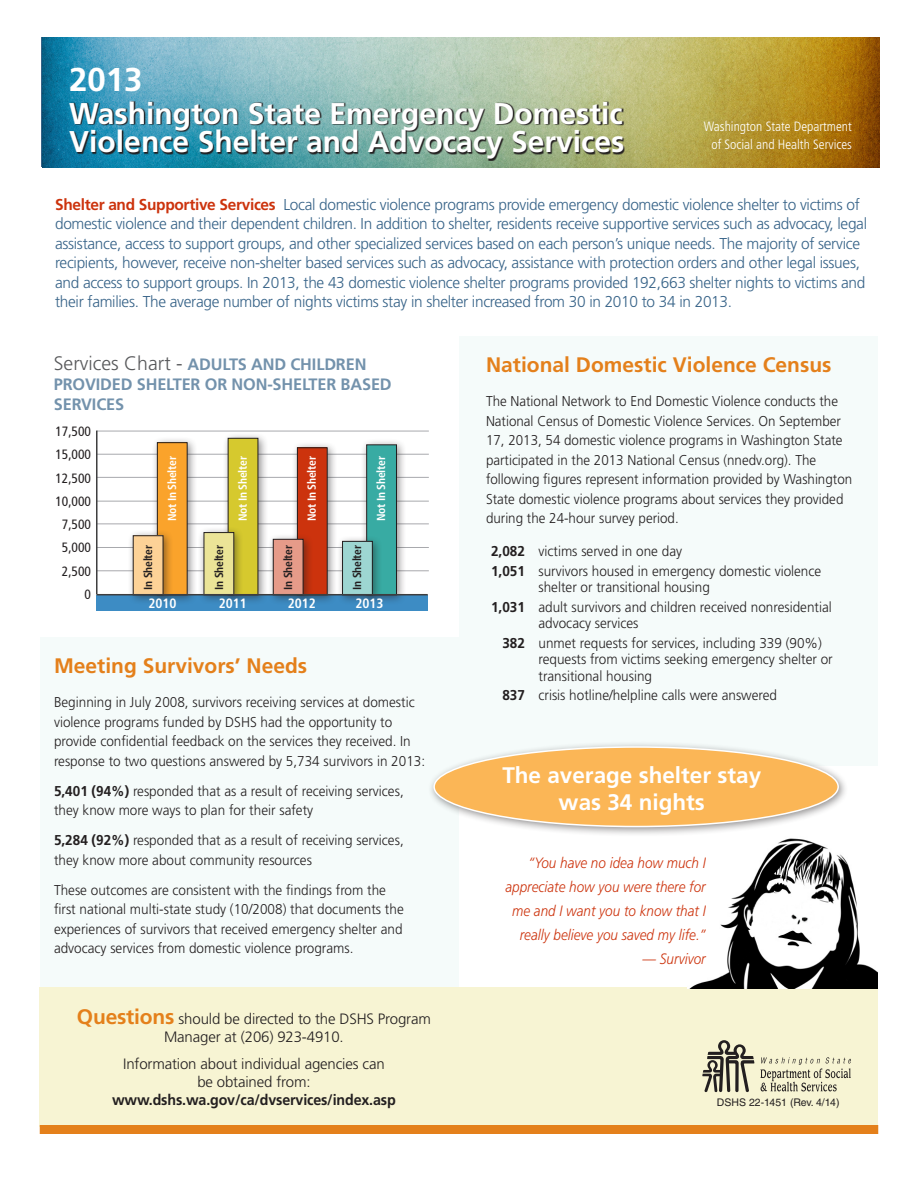
<style>
.page{position:relative;width:918px;height:1188px;background:#fff}
.page>*{position:absolute;margin:0;border:0;box-sizing:border-box;transform-origin:0 0}
.body{font:700 33px "Frutiger LT Std";color:#fff}
.head_caps{font:700 30px/28.5px "Frutiger LT Std";color:#fff}
.body-2{font:700 22.5px/27px "Frutiger LT Std";color:#fff;text-align:center}
.head_caps-2{font:700 21px "Frutiger LT Std";color:#e4801b}
.body-3{font:700 21px "Frutiger LT Std";color:#e4801b}
.t1{font:700 16.5px/19.8px "Frutiger LT Std";letter-spacing:-.01em;color:#7392ac}
.body-4{font:300 15.75px/19.5px "Frutiger LT Std";letter-spacing:-.02em;color:#376388}
.body-5{font:300 15px/18px "Frutiger LT Std";letter-spacing:-.01em;color:#231f20;text-align:center}
.head_caps-3{font:italic 300 15px/24px "Frutiger LT Std";color:#cc330d;text-align:right;scale:.9 1}
.body-6{font:300 14.25px/19.5px "Frutiger LT Std";color:#231f20;scale:.95 1}
.head_caps-4{font:300 14.25px/19.5px "Frutiger LT Std";color:#231f20;scale:.94 1}
.head_caps-5{font:300 14.25px/16.5px "Frutiger LT Std";color:#231f20;scale:.95 1}
.body-7{font:300 condensed 13.5px/18px "Frutiger LT Std";color:#fff;text-align:center}
.body-8{font:condensed 13.5px "Frutiger LT Std";color:#231f20}
.body-9{font:700 condensed 13.5px "Frutiger LT Std";color:#fff}
.body-10{font:700 condensed 11.7px "Frutiger LT Std";letter-spacing:-.02em;color:#fff}
.body-11{font:700 condensed 11.7px "Frutiger LT Std";letter-spacing:-.02em;color:#231f20}
.body-12{font:10.5px "Helvetica LT Std";color:#231f20}
.s1{font-weight:700;color:#cc330d}
.s2{font-weight:300;font-size:19.5px;color:#57585a}
.s3{font-weight:700}
.s4{font-weight:700;font-size:21px;color:#e4801b}
</style>
<div class="page">
<hr style="left:97px;top:570px;width:332px;height:1px;background:#a8a9ad">
<hr style="left:97px;top:477px;width:332px;height:1px;background:#a8a9ad">
<hr style="left:97px;top:523px;width:332px;height:1px;background:#a8a9ad">
<hr style="left:97px;top:454px;width:332px;height:1px;background:#a8a9ad">
<hr style="left:97px;top:501px;width:332px;height:1px;background:#a8a9ad">
<hr style="left:97px;top:547px;width:332px;height:1px;background:#a8a9ad">
<div style="left:41px;top:637px;width:418px;height:350px;background:#f5fbfa"></div>
<div style="left:39px;top:987px;width:839px;height:140px;background:#f7f4d3"></div>
<div style="left:40px;top:1125px;width:838px;height:9px;background:#e4801b"></div>
<svg style="left:702px;top:1040px;width:149px;height:52px"></svg>
<img style="left:42px;top:38px;width:837px;height:129px">
<img style="left:70px;top:101px;width:555px;height:60px">
<img style="left:688px;top:838px;width:190px;height:151px">
<div style="left:459px;top:337px;width:419px;height:429px;background:#f5fbfa"></div>
<div style="left:428px;top:740px;width:421px;height:98px;background:#231f20;opacity:.5"></div>
<div style="left:434px;top:747px;width:404px;height:80px;background:#fbb656;border-radius:50%"></div>
<div style="left:433px;top:746px;width:406px;height:81px;border:2px solid #fff;border-radius:50%"></div>
<hr style="left:97px;top:431px;width:332px;height:1px;background:#a8a9ad">
<div style="left:96px;top:595px;width:332px;height:16px;background:#3d8cc4"></div>
<div style="left:360px;top:439px;width:47px;height:166px;background:#231f20;opacity:.5"></div>
<div style="left:367px;top:445px;width:29px;height:150px;background:#38aba3"></div>
<div style="left:366px;top:445px;width:31px;height:150px;border:1px solid #231f20"></div>
<div style="left:336px;top:535px;width:47px;height:70px;background:#231f20;opacity:.5"></div>
<div style="left:343px;top:541px;width:29px;height:54px;background:#9dd6d2"></div>
<div style="left:342px;top:541px;width:31px;height:54px;border:1px solid #231f20"></div>
<div style="left:291px;top:441px;width:47px;height:164px;background:#231f20;opacity:.5"></div>
<div style="left:297px;top:448px;width:30px;height:147px;background:#cc330d"></div>
<div style="left:297px;top:448px;width:30px;height:147px;border:1px solid #231f20"></div>
<div style="left:267px;top:533px;width:46px;height:72px;background:#231f20;opacity:.5"></div>
<div style="left:273px;top:539px;width:30px;height:56px;background:#e69b89"></div>
<div style="left:273px;top:539px;width:30px;height:56px;border:1px solid #231f20"></div>
<div style="left:222px;top:432px;width:46px;height:173px;background:#231f20;opacity:.5"></div>
<div style="left:228px;top:438px;width:30px;height:157px;background:#d6c92e"></div>
<div style="left:198px;top:526px;width:46px;height:79px;background:#231f20;opacity:.5"></div>
<div style="left:204px;top:533px;width:30px;height:62px;background:#ebe497"></div>
<div style="left:204px;top:532px;width:30px;height:63px;border:1px solid #231f20"></div>
<div style="left:151px;top:436px;width:46px;height:169px;background:#231f20;opacity:.5"></div>
<div style="left:157px;top:443px;width:30px;height:152px;background:#faa32b"></div>
<div style="left:157px;top:442px;width:30px;height:153px;border:1px solid #231f20"></div>
<div style="left:127px;top:529px;width:46px;height:77px;background:#231f20;opacity:.5"></div>
<div style="left:133px;top:536px;width:30px;height:59px;background:#fdd297"></div>
<hr style="left:97px;top:594px;width:331px;height:1px;background:#3e3e3f">
<hr style="left:96px;top:431px;width:2px;height:164px;background:#3e3e3f">
<p class="body" style="left:69px;top:60px;width:75px">2013</p>
<p class="head_caps" style="left:69px;top:99px;width:557px">Washington State Emergency Domestic<br>Violence Shelter and Advocacy Services</p>
<p class="body-7" style="left:704px;top:117px;width:150px">Washington State Department of Social and Health Services</p>
<p class="body-4" style="left:55px;top:195px;width:814px"><span class="s1">Shelter and Supportive Services</span> Local domestic violence programs provide emergency domestic violence shelter to victims of domestic violence and their dependent children. In addition to shelter, residents receive supportive services such as advocacy, legal assistance, access to support groups, and other specialized services based on each person’s unique needs. The majority of service recipients, however, receive non-shelter based services such as advocacy, assistance with protection orders and other legal issues, and access to support groups. In 2013, the 43 domestic violence shelter programs provided 192,663 shelter nights to victims and their families. The average number of nights victims stay in shelter increased from 30 in 2010 to 34 in 2013.</p>
<p class="t1" style="left:54px;top:355px;width:339px"><span class="s2">Services Chart -</span> ADULTS AND CHILDREN<br>PROVIDED SHELTER OR NON-SHELTER BASED<br>SERVICES</p>
<p class="body-8" style="left:55px;top:424px;width:37px">17,500</p>
<p class="body-8" style="left:55px;top:447px;width:37px">15,000</p>
<p class="body-8" style="left:55px;top:470px;width:37px">12,500</p>
<p class="body-8" style="left:55px;top:493px;width:37px">10,000</p>
<p class="body-8" style="left:62px;top:517px;width:31px">7,500</p>
<p class="body-8" style="left:62px;top:540px;width:31px">5,000</p>
<p class="body-8" style="left:62px;top:563px;width:31px">2,500</p>
<p class="body-8" style="left:85px;top:586px;width:8px">0</p>
<p class="body-9" style="left:148px;top:595px;width:30px">2010</p>
<p class="body-9" style="left:219px;top:595px;width:30px">2011</p>
<p class="body-9" style="left:288px;top:595px;width:30px">2012</p>
<p class="body-9" style="left:355px;top:595px;width:30px">2013</p>
<p class="body-10" style="left:165px;top:521px;width:66px;rotate:-90deg">Not In Shelter</p>
<p class="body-10" style="left:236px;top:521px;width:66px;rotate:-90deg">Not In Shelter</p>
<p class="body-10" style="left:305px;top:521px;width:66px;rotate:-90deg">Not In Shelter</p>
<p class="body-10" style="left:374px;top:521px;width:66px;rotate:-90deg">Not In Shelter</p>
<p class="body-11" style="left:141px;top:590px;width:46px;rotate:-90deg">In Shelter</p>
<p class="body-11" style="left:212px;top:590px;width:46px;rotate:-90deg">In Shelter</p>
<p class="body-11" style="left:281px;top:590px;width:46px;rotate:-90deg">In Shelter</p>
<p class="body-11" style="left:350px;top:590px;width:46px;rotate:-90deg">In Shelter</p>
<p class="body-3" style="left:54px;top:653px;width:255px">Meeting Survivors’ Needs</p>
<p class="body-6" style="left:54px;top:693px;width:392px">Beginning in July 2008, survivors receiving services at domestic violence programs funded by DSHS had the opportunity to provide confidential feedback on the services they received. In response to two questions answered by 5,734 survivors in 2013:</p>
<p class="body-6" style="left:54px;top:781px;width:370px"><span class="s3">5,401 (94%)</span> responded that as a result of receiving services, they know more ways to plan for their safety</p>
<p class="body-6" style="left:54px;top:831px;width:370px"><span class="s3">5,284 (92%)</span> responded that as a result of receiving services, they know more about community resources</p>
<p class="body-6" style="left:54px;top:880px;width:370px">These outcomes are consistent with the findings from the first national multi-state study (10/2008) that documents the experiences of survivors that received emergency shelter and advocacy services from domestic violence programs.</p>
<p class="body-5" style="left:77px;top:1010px;width:355px"><span class="s4">Questions</span> should be directed to the DSHS Program<br>Manager at (206) 923-4910.</p>
<p class="body-5" style="left:112px;top:1055px;width:285px">Information about individual agencies can<br>be obtained from: <span class="s3">www.dshs.wa.gov/ca/dvservices/index.asp</span></p>
<p class="head_caps-2" style="left:486px;top:352px;width:347px">National Domestic Violence Census</p>
<p class="head_caps-4" style="left:486px;top:392px;width:391px">The National Network to End Domestic Violence conducts the National Census of Domestic Violence Services. On September 17, 2013, 54 domestic violence programs in Washington State participated in the 2013 National Census (nnedv.org). The following figures represent information provided by Washington State domestic violence programs about services they provided during the 24-hour survey period.</p>
<p class="head_caps-5" style="left:491px;top:543px;width:203px"><span class="s3">2,082</span> victims served in one day</p>
<p class="head_caps-5" style="left:538px;top:563px;width:299px;text-indent:-47px"><span class="s3">1,051</span> survivors housed in emergency domestic violence shelter or transitional housing</p>
<p class="head_caps-5" style="left:538px;top:599px;width:310px;text-indent:-47px"><span class="s3">1,031</span> adult survivors and children received nonresidential advocacy services</p>
<p class="head_caps-5" style="left:538px;top:635px;width:311px;text-indent:-36px"><span class="s3">382</span> unmet requests for services, including 339 (90%) requests from victims seeking emergency shelter or transitional housing</p>
<p class="head_caps-5" style="left:502px;top:687px;width:291px"><span class="s3">837</span> crisis hotline/helpline calls were answered</p>
<p class="body-2" style="left:502px;top:761px;width:260px">The average shelter stay was 34 nights</p>
<p class="head_caps-3" style="left:506px;top:851px;width:224px">“You have no idea how much I appreciate how you were there for me and I want you to know that I really believe you saved my life.”</p>
<p class="head_caps-3" style="left:643px;top:947px;width:72px">— Survivor</p>
<p class="body-12" style="left:717px;top:1096px;width:124px">DSHS 22-1451 (Rev. 4/14)</p>
</div>
